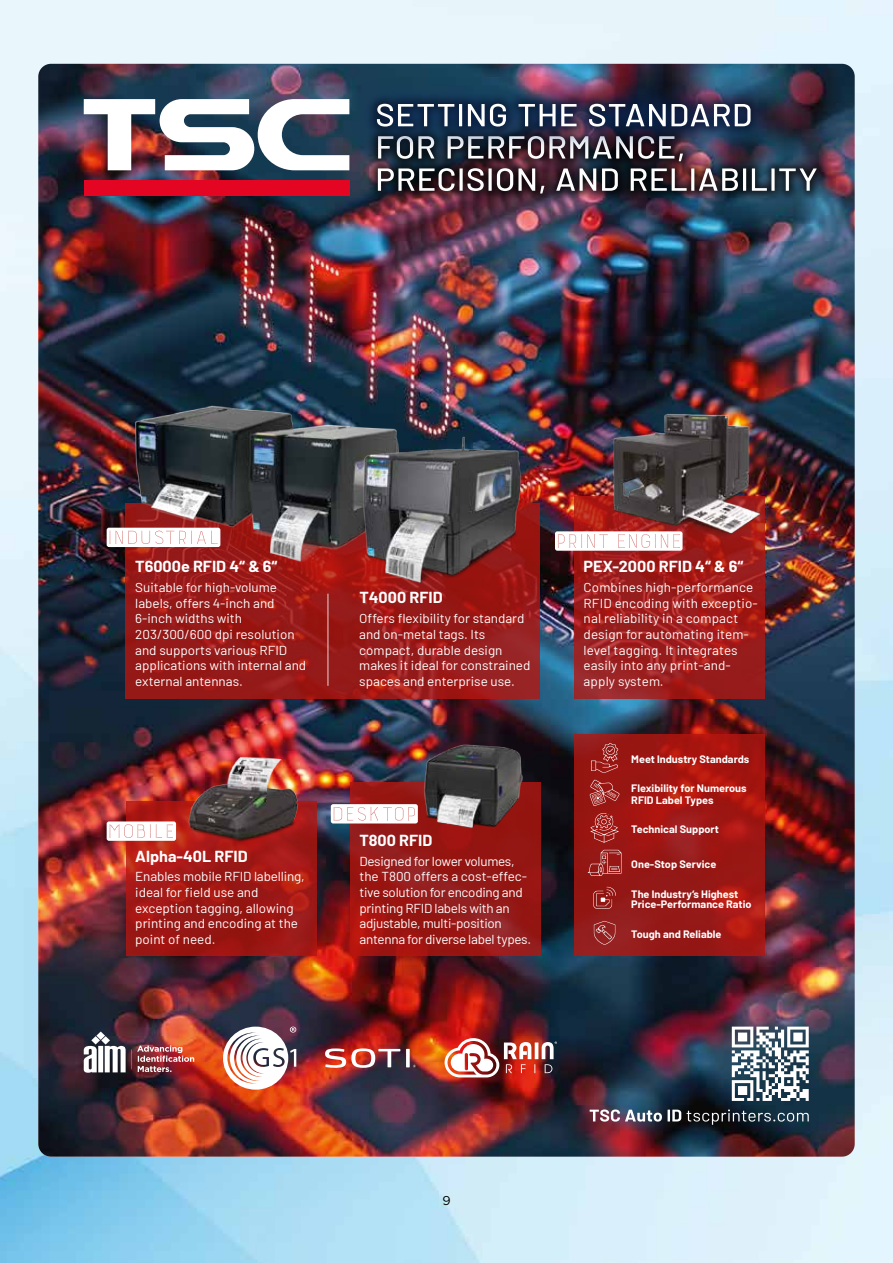
<style>
.page{position:relative;width:893px;height:1263px;background:#fff}
.page>*{position:absolute;margin:0;border:0;box-sizing:border-box;transform-origin:0 0}
.t1{font:700 15.6px "Barlow";color:#fff;scale:1.04 1}
.t2{font:13.05px/15.6px "Barlow";color:#fff;scale:1.04 1}
.t3{font:13.05px/15.6px "Barlow";letter-spacing:-.02em;color:#fff;scale:1.04 1}
.t4{font:12.75px "Gotham";color:#000}
.t5{font:700 10.5px/12.6px "Barlow";color:#fff;scale:1.04 1}
</style>
<div class="page">
<img style="left:0;top:0;width:893px;height:1263px">
<img style="left:38px;top:64px;width:817px;height:1093px">
<p class="t1" style="left:135px;top:555px;width:138px">T6000e RFID 4“ &amp; 6“</p>
<p class="t2" style="left:135px;top:579px;width:166px">Suitable for high-volume labels, offers 4-inch and<br>6-inch widths with<br>203/300/600 dpi resolution and supports various RFID applications with internal and external antennas.</p>
<p class="t1" style="left:135px;top:844px;width:110px">Alpha-40L RFID</p>
<p class="t2" style="left:135px;top:868px;width:165px">Enables mobile RFID labelling, ideal for field use and exception tagging, allowing printing and encoding at the point of need.</p>
<p class="t1" style="left:359px;top:586px;width:82px">T4000 RFID</p>
<p class="t2" style="left:359px;top:610px;width:166px">Offers flexibility for standard and on-metal tags. Its compact, durable design makes it ideal for constrained spaces and enterprise use.</p>
<p class="t1" style="left:359px;top:829px;width:72px">T800 RFID</p>
<p class="t3" style="left:359px;top:852px;width:167px">Designed for lower volumes, the T800 offers a cost-effec&shy;tive solution for encoding and printing RFID labels with an adjustable, multi-position antenna for diverse label types.</p>
<p class="t1" style="left:584px;top:555px;width:155px">PEX-2000 RFID 4“ &amp; 6“</p>
<p class="t2" style="left:584px;top:579px;width:169px">Combines high-performance<br>RFID encoding with exceptio&shy;nal reliability in a compact design for automating item&shy;level tagging. It integrates easily into any print-and&shy;apply system.</p>
<p class="t5" style="left:631px;top:752px;width:115px">Meet lndustry Standards</p>
<p class="t5" style="left:631px;top:781px;width:112px">Flexibility for Numerous<br>RFID Label Types</p>
<p class="t5" style="left:631px;top:822px;width:86px">Technical Support</p>
<p class="t5" style="left:631px;top:857px;width:83px">One-Stop Service</p>
<p class="t5" style="left:631px;top:888px;width:117px;line-height:10.5px">The lndustry‘s Highest<br>Price-Performance Ratio</p>
<p class="t5" style="left:631px;top:927px;width:88px">Tough and Reliable</p>
<p class="t4" style="left:442px;top:1192px;width:10px">9</p>
</div>
